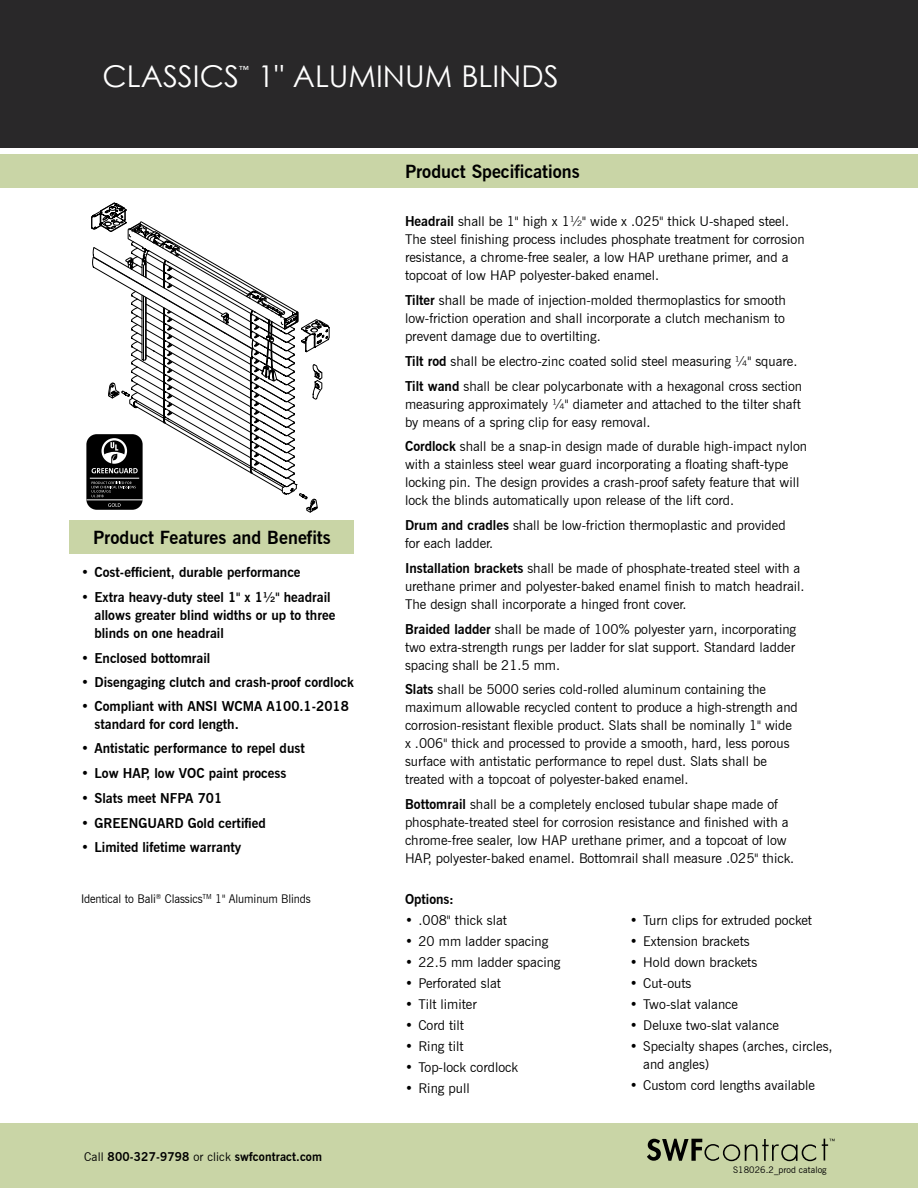
<style>
.page{position:relative;width:918px;height:1188px;background:#fff}
.page>*{position:absolute;margin:0;border:0;box-sizing:border-box;transform-origin:0 0}
.t1{font:30px "Century Gothic";color:#fff}
.t2{font:700 18px "News Gothic BT";color:#000}
.t3{font:13.5px/18px "News Gothic BT";color:#000}
.t4{font:700 13.5px/18px "News Gothic BT";color:#000}
.t5{font:12px "News Gothic BT";letter-spacing:-.01em;color:#000;scale:.95 1}
.t6{font:700 12px "News Gothic BT";letter-spacing:.01em;color:#000}
.t7{font:9.6px "Century Gothic";color:#fff}
.t8{font:9px "News Gothic BT";letter-spacing:.01em;color:#000}
.s1{font-weight:400}
.s2{font-weight:700}
</style>
<div class="page">
<div style="left:0;top:0;width:918px;height:148px;background:#292829"></div>
<div style="left:0;top:1123px;width:918px;height:65px;background:#c9d5a6"></div>
<svg style="left:647px;top:1139px;width:169px;height:22px"></svg>
<svg style="left:822px;top:1139px;width:13px;height:22px"></svg>
<div style="left:0;top:154px;width:918px;height:34px;background:#c9d5a6"></div>
<div style="left:69px;top:520px;width:285px;height:34px;background:#c9d5a6"></div>
<div style="left:86px;top:434px;width:57px;height:76px;background:#000;border-radius:10px"></div>
<hr style="left:87px;top:499px;width:56px;height:1px;background:#fff">
<hr style="left:90px;top:478px;width:49px;height:1px;background:#fff">
<svg style="left:91px;top:202px;width:239px;height:311px"></svg>
<h1 class="t1" style="left:103px;top:58px;width:138px">CLASSICS</h1>
<p class="t7" style="left:239px;top:63px;width:11px">™</p>
<h1 class="t1" style="left:258px;top:58px;width:302px">1" ALUMINUM BLINDS</h1>
<h2 class="t2" style="left:93px;top:526px;width:239px">Product Features and Benefits</h2>
<p class="t4" style="left:81px;top:563px;width:221px">• Cost-efficient, durable performance</p>
<p class="t4" style="left:94px;top:588px;width:242px;text-indent:-14px">• Extra heavy-duty steel 1" x 1½" headrail allows greater blind widths or up to three blinds on one headrail</p>
<p class="t4" style="left:81px;top:649px;width:131px">• Enclosed bottomrail</p>
<p class="t4" style="left:81px;top:674px;width:274px">• Disengaging clutch and crash-proof cordlock</p>
<p class="t4" style="left:94px;top:697px;width:256px;text-indent:-14px">• Compliant with ANSI WCMA A100.1-2018 standard for cord length.</p>
<p class="t4" style="left:81px;top:740px;width:225px">• Antistatic performance to repel dust</p>
<p class="t4" style="left:81px;top:764px;width:207px">• Low HAP, low VOC paint process</p>
<p class="t4" style="left:81px;top:789px;width:143px">• Slats meet NFPA 701</p>
<p class="t4" style="left:81px;top:814px;width:186px">• GREENGUARD Gold certified</p>
<p class="t4" style="left:81px;top:839px;width:162px">• Limited lifetime warranty</p>
<p class="t5" style="left:81px;top:892px;width:244px">Identical to Bali<sup>®</sup> Classics<sup>TM</sup> 1" Aluminum Blinds</p>
<p class="t6" style="left:84px;top:1150px;width:239px"><span class="s1">Call</span> 800-327-9798 <span class="s1">or click</span> swfcontract.com</p>
<h2 class="t2" style="left:405px;top:161px;width:176px">Product Specifications</h2>
<p class="t3" style="left:405px;top:212px;width:401px"><span class="s2">Headrail</span> shall be 1" high x 1½" wide x .025" thick U-shaped steel.<br>The steel finishing process includes phosphate treatment for corrosion resistance, a chrome-free sealer, a low HAP urethane primer, and a topcoat of low HAP polyester-baked enamel.</p>
<p class="t3" style="left:405px;top:291px;width:382px;text-align:justify"><span class="s2">Tilter</span> shall be made of injection-molded thermoplastics for smooth low-friction operation and shall incorporate a clutch mechanism to prevent damage due to overtilting.</p>
<p class="t3" style="left:405px;top:349px;width:399px;line-height:24.8px"><span class="s2">Tilt rod</span> shall be electro-zinc coated solid steel measuring ¼" square.<br><span class="s2">Tilt wand</span> shall be clear polycarbonate with a hexagonal cross section</p>
<p class="t3" style="left:405px;top:395px;width:397px">measuring approximately ¼" diameter and attached to the tilter shaft by means of a spring clip for easy removal.</p>
<p class="t3" style="left:405px;top:437px;width:404px"><span class="s2">Cordlock</span> shall be a snap-in design made of durable high-impact nylon with a stainless steel wear guard incorporating a floating shaft-type locking pin. The design provides a crash-proof safety feature that will lock the blinds automatically upon release of the lift cord.</p>
<p class="t3" style="left:405px;top:516px;width:382px"><span class="s2">Drum and cradles</span> shall be low-friction thermoplastic and provided for each ladder.</p>
<p class="t3" style="left:405px;top:559px;width:401px"><span class="s2">Installation brackets</span> shall be made of phosphate-treated steel with a urethane primer and polyester-baked enamel finish to match headrail.<br>The design shall incorporate a hinged front cover.</p>
<p class="t3" style="left:405px;top:620px;width:393px;text-align:justify"><span class="s2">Braided ladder</span> shall be made of 100% polyester yarn, incorporating two extra-strength rungs per ladder for slat support. Standard ladder spacing shall be 21.5 mm.</p>
<p class="t3" style="left:405px;top:680px;width:394px"><span class="s2">Slats</span> shall be 5000 series cold-rolled aluminum containing the maximum allowable recycled content to produce a high-strength and corrosion-resistant flexible product. Slats shall be nominally 1" wide x .006" thick and processed to provide a smooth, hard, less porous surface with antistatic performance to repel dust. Slats shall be treated with a topcoat of polyester-baked enamel.</p>
<p class="t3" style="left:405px;top:795px;width:391px"><span class="s2">Bottomrail</span> shall be a completely enclosed tubular shape made of phosphate-treated steel for corrosion resistance and finished with a chrome-free sealer, low HAP urethane primer, and a topcoat of low HAP, polyester-baked enamel. Bottomrail shall measure .025" thick.</p>
<p class="t4" style="left:405px;top:890px;width:50px">Options:</p>
<p class="t3" style="left:405px;top:911px;width:103px">• .008" thick slat</p>
<p class="t3" style="left:405px;top:932px;width:145px">• 20 mm ladder spacing</p>
<p class="t3" style="left:405px;top:953px;width:157px">• 22.5 mm ladder spacing</p>
<p class="t3" style="left:405px;top:974px;width:97px">• Perforated slat</p>
<p class="t3" style="left:405px;top:995px;width:73px">• Tilt limiter</p>
<p class="t3" style="left:405px;top:1016px;width:61px">• Cord tilt</p>
<p class="t3" style="left:405px;top:1037px;width:60px">• Ring tilt</p>
<p class="t3" style="left:405px;top:1058px;width:115px">• Top-lock cordlock</p>
<p class="t3" style="left:405px;top:1079px;width:66px">• Ring pull</p>
<p class="t3" style="left:630px;top:911px;width:184px">• Turn clips for extruded pocket</p>
<p class="t3" style="left:630px;top:932px;width:121px">• Extension brackets</p>
<p class="t3" style="left:630px;top:953px;width:129px">• Hold down brackets</p>
<p class="t3" style="left:630px;top:974px;width:63px">• Cut-outs</p>
<p class="t3" style="left:630px;top:995px;width:110px">• Two-slat valance</p>
<p class="t3" style="left:630px;top:1016px;width:151px">• Deluxe two-slat valance</p>
<p class="t3" style="left:643px;top:1037px;width:191px;text-indent:-14px">• Specialty shapes (arches, circles, and angles)</p>
<p class="t3" style="left:630px;top:1076px;width:187px">• Custom cord lengths available</p>
<p class="t8" style="left:733px;top:1165px;width:95px">S18026.2_prod catalog</p>
</div>
